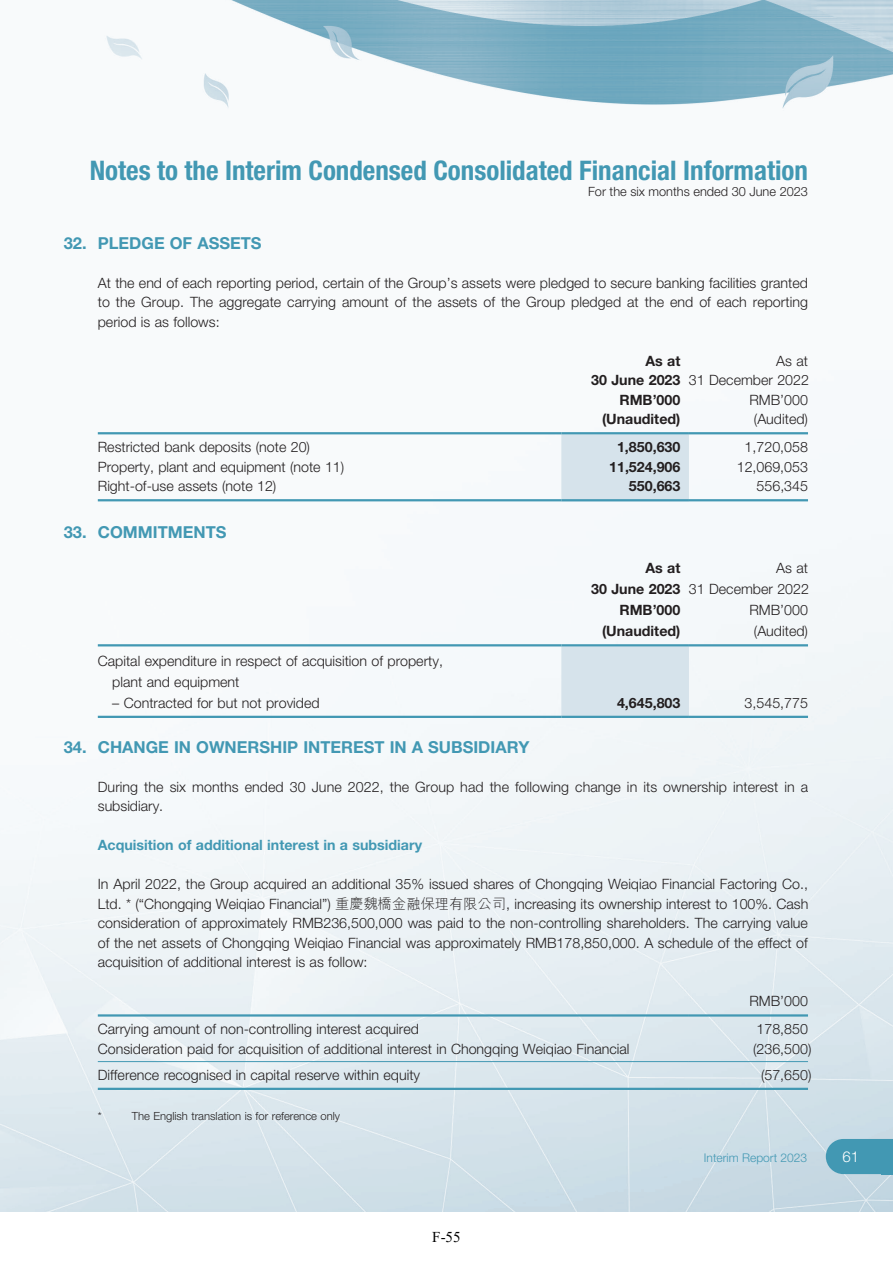
<style>
.page{position:relative;width:893px;height:1263px;background:#fff}
.page>*{position:absolute;margin:0;border:0;box-sizing:border-box;transform-origin:0 0}
.t1{font:700 condensed 27px "Helvetica Neue LT Std";color:#4298b3}
.t2{font:700 16.5px "Helvetica Neue LT Std";color:#4298b3}
.t3{font:15px "Times New Roman";color:#000}
.t4{font:300 15px "Helvetica Neue LT Std";color:#fff}
.t5{font:300 14.25px/19.5px "Helvetica Neue LT Std";color:#231f20;text-align:justify}
.t6{font:700 14.25px/19.5px "Helvetica Neue LT Std";color:#231f20;text-align:right}
.t7{font:700 14.25px "Helvetica Neue LT Std";color:#4298b3}
.t8{font:300 12.75px "Helvetica Neue LT Std";color:#231f20}
.t9{font:300 12px "Helvetica Neue LT Std";color:#4298b3}
.t10{font:300 11.25px "Helvetica Neue LT Std";color:#231f20}
.s1{font-family:"M Hei HK Light E Ten B5 H";font-weight:400}
</style>
<div class="page">
<img style="left:0;top:0;width:893px;height:1212px">
<div style="left:561px;top:434px;width:128px;height:65px;background:#d6e3eb"></div>
<hr style="left:98px;top:432px;width:463px;height:2px;background:#4298b3">
<hr style="left:561px;top:432px;width:128px;height:2px;background:#4298b3">
<hr style="left:689px;top:432px;width:119px;height:2px;background:#4298b3">
<hr style="left:98px;top:499px;width:463px;height:2px;background:#4298b3">
<hr style="left:561px;top:499px;width:128px;height:2px;background:#4298b3">
<hr style="left:689px;top:499px;width:119px;height:2px;background:#4298b3">
<div style="left:561px;top:646px;width:128px;height:70px;background:#d6e3eb"></div>
<hr style="left:98px;top:644px;width:463px;height:2px;background:#4298b3">
<hr style="left:561px;top:644px;width:128px;height:2px;background:#4298b3">
<hr style="left:689px;top:644px;width:119px;height:2px;background:#4298b3">
<hr style="left:98px;top:716px;width:463px;height:2px;background:#4298b3">
<hr style="left:561px;top:716px;width:128px;height:2px;background:#4298b3">
<hr style="left:689px;top:716px;width:119px;height:2px;background:#4298b3">
<hr style="left:98px;top:1014px;width:591px;height:3px;background:#4298b3">
<hr style="left:689px;top:1014px;width:119px;height:3px;background:#4298b3">
<hr style="left:98px;top:1061px;width:591px;height:1px;background:#4298b3">
<hr style="left:689px;top:1061px;width:119px;height:1px;background:#4298b3">
<hr style="left:98px;top:1088px;width:591px;height:2px;background:#4298b3">
<hr style="left:689px;top:1088px;width:119px;height:2px;background:#4298b3">
<svg style="left:826px;top:1139px;width:56px;height:35px;background:#4a9cb6"></svg>
<div style="left:882px;top:1139px;width:11px;height:35px;background:#4298b3"></div>
<h1 class="t1" style="left:90px;top:160px;width:720px">Notes to the Interim Condensed Consolidated Financial Information</h1>
<p class="t8" style="left:588px;top:186px;width:221px">For the six months ended 30 June 2023</p>
<p class="t2" style="left:64px;top:237px;width:199px">32. PLEDGE OF ASSETS</p>
<p class="t5" style="left:98px;top:274px;width:712px">At the end of each reporting period, certain of the Group’s assets were pledged to secure banking facilities granted to the Group. The aggregate carrying amount of the assets of the Group pledged at the end of each reporting period is as follows:</p>
<p class="t6" style="left:591px;top:352px;width:91px">As at<br>30 June 2023</p>
<p class="t5" style="left:689px;top:352px;width:122px;text-align:right">As at<br>31 December 2022</p>
<p class="t6" style="left:619px;top:391px;width:62px">RMB’000</p>
<p class="t5" style="left:749px;top:391px;width:60px">RMB’000</p>
<p class="t6" style="left:602px;top:410px;width:80px">(Unaudited)</p>
<p class="t5" style="left:754px;top:410px;width:56px">(Audited)</p>
<p class="t5" style="left:98px;top:439px;width:214px">Restricted bank deposits (note 20)</p>
<p class="t6" style="left:617px;top:439px;width:65px">1,850,630</p>
<p class="t5" style="left:745px;top:439px;width:65px">1,720,058</p>
<p class="t5" style="left:98px;top:458px;width:248px">Property, plant and equipment (note 11)</p>
<p class="t6" style="left:609px;top:458px;width:73px">11,524,906</p>
<p class="t5" style="left:737px;top:458px;width:73px">12,069,053</p>
<p class="t5" style="left:98px;top:478px;width:180px">Right-of-use assets (note 12)</p>
<p class="t6" style="left:629px;top:478px;width:53px">550,663</p>
<p class="t5" style="left:756px;top:478px;width:53px">556,345</p>
<p class="t2" style="left:64px;top:526px;width:164px">33. COMMITMENTS</p>
<p class="t6" style="left:591px;top:559px;width:91px;line-height:21px">As at<br>30 June 2023</p>
<p class="t5" style="left:689px;top:559px;width:122px;line-height:21px;text-align:right">As at<br>31 December 2022</p>
<p class="t6" style="left:619px;top:602px;width:62px">RMB’000</p>
<p class="t5" style="left:749px;top:602px;width:60px">RMB’000</p>
<p class="t6" style="left:602px;top:623px;width:80px">(Unaudited)</p>
<p class="t5" style="left:754px;top:623px;width:56px">(Audited)</p>
<p class="t5" style="left:112px;top:651px;width:332px;line-height:21px;text-indent:-14px">Capital expenditure in respect of acquisition of property, plant and equipment</p>
<p class="t5" style="left:112px;top:694px;width:209px">– Contracted for but not provided</p>
<p class="t6" style="left:617px;top:694px;width:65px">4,645,803</p>
<p class="t5" style="left:744px;top:694px;width:65px">3,545,775</p>
<p class="t2" style="left:64px;top:741px;width:467px">34. CHANGE IN OWNERSHIP INTEREST IN A SUBSIDIARY</p>
<p class="t5" style="left:98px;top:778px;width:712px">During the six months ended 30 June 2022, the Group had the following change in its ownership interest in a subsidiary.</p>
<p class="t7" style="left:98px;top:840px;width:326px">Acquisition of additional interest in a subsidiary</p>
<p class="t5" style="left:98px;top:876px;width:712px">In April 2022, the Group acquired an additional 35% issued shares of Chongqing Weiqiao Financial Factoring Co., Ltd. * (“Chongqing Weiqiao Financial”) <span class="s1">重慶魏橋金融保理有限公司</span>, increasing its ownership interest to 100%. Cash consideration of approximately RMB236,500,000 was paid to the non-controlling shareholders. The carrying value of the net assets of Chongqing Weiqiao Financial was approximately RMB178,850,000. A schedule of the effect of acquisition of additional interest is as follow:</p>
<p class="t5" style="left:749px;top:993px;width:60px">RMB’000</p>
<p class="t5" style="left:98px;top:1021px;width:323px">Carrying amount of non-controlling interest acquired</p>
<p class="t5" style="left:756px;top:1021px;width:53px">178,850</p>
<p class="t5" style="left:98px;top:1040px;width:533px">Consideration paid for acquisition of additional interest in Chongqing Weiqiao Financial</p>
<p class="t5" style="left:753px;top:1040px;width:60px">(236,500)</p>
<p class="t5" style="left:98px;top:1066px;width:324px">Difference recognised in capital reserve within equity</p>
<p class="t5" style="left:761px;top:1066px;width:52px">(57,650)</p>
<p class="t10" style="left:98px;top:1112px;width:5px">*</p>
<p class="t10" style="left:132px;top:1112px;width:210px">The English translation is for reference only</p>
<p class="t9" style="left:704px;top:1153px;width:105px">Interim Report 2023</p>
<p class="t4" style="left:842px;top:1151px;width:18px">61</p>
<p class="t3" style="left:432px;top:1227px;width:30px">F-55</p>
</div>
